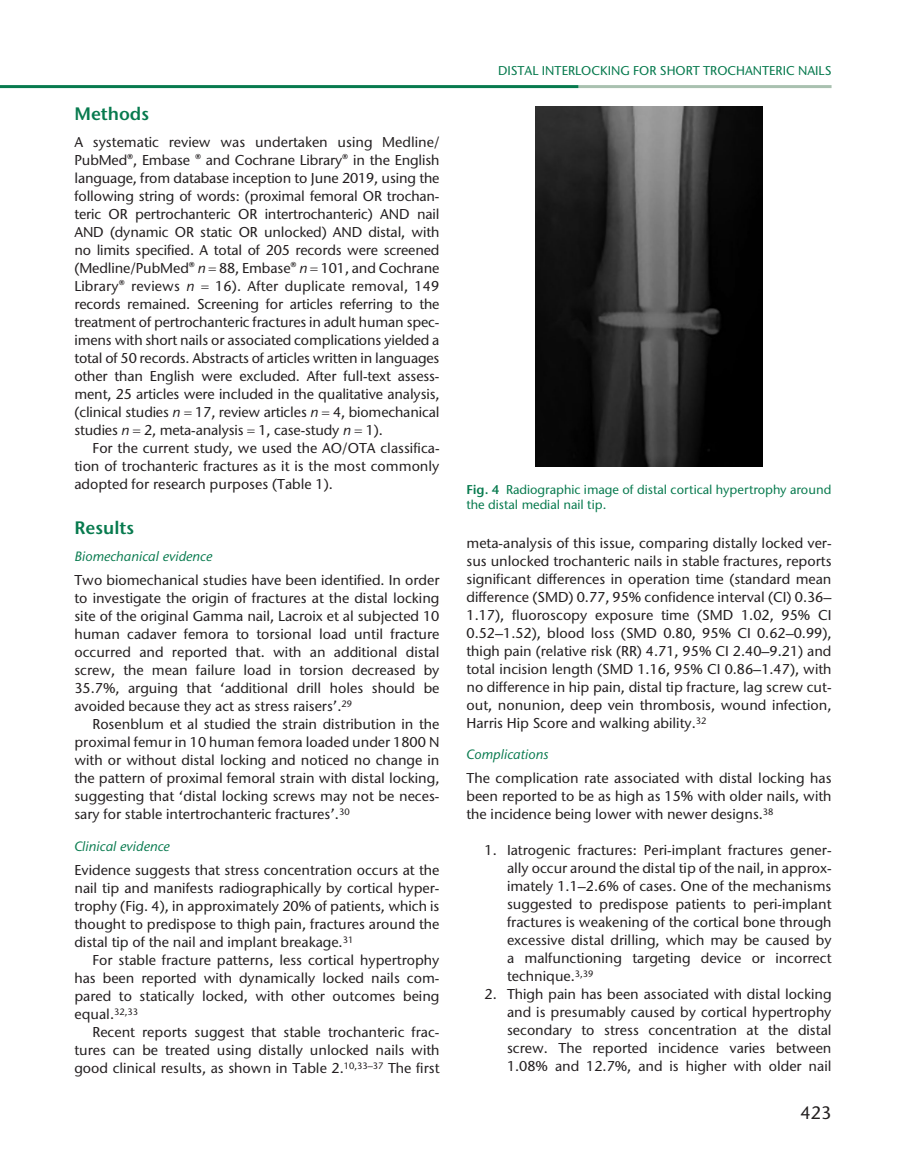
<style>
.page{position:relative;width:906px;height:1170px;background:#fff}
.page>*{position:absolute;margin:0;border:0;box-sizing:border-box;transform-origin:0 0}
.t1{font:600 18px "Stone Sans ITC Pro";color:#077a4e}
.t2{font:500 18px "Stone Sans ITC Pro";color:#231f20}
.t3{font:500 14.25px/18px "Stone Sans ITC Pro";color:#231f20;text-align:justify}
.t4{font:italic 500 13.5px "Stone Sans ITC Pro";color:#077a4e}
.t5{font:500 12.75px/15px "Stone Sans ITC Pro";color:#077a4e}
.s1{font-style:italic}
.s2{font-weight:600}
</style>
<div class="page">
<hr style="left:578px;top:85px;width:253px;height:3px;background:#a9c1b0">
<hr style="left:0;top:85px;width:578px;height:3px;background:#077a4e">
<img style="left:536px;top:106px;width:226px;height:360px">
<p class="t1" style="left:74px;top:102px;width:76px">Methods</p>
<p class="t3" style="left:74px;top:132px;width:366px">A systematic review was undertaken using Medline/ PubMed®, Embase ® and Cochrane Library® in the English language, from database inception to June 2019, using the following string of words: (proximal femoral OR trochan&shy;teric OR pertrochanteric OR intertrochanteric) AN D nail AN D (dynamic OR static OR unlocked) AN D distal, with no limits specified. A total of 205 records were screened (Medline/PubMed® <span class="s1">n</span> 88, Embase® <span class="s1">n</span> 101, and Cochrane Library® reviews <span class="s1">n</span></p>
<p class="t3" style="left:74px;top:276px;width:366px;text-indent:141px">16). After duplicate removal, 149 records remained. Screening for articles referring to the treatment of pertrochanteric fractures in adult human spec&shy;imens with short nails or associated complications yielded a total of 50 records. Abstracts of articles written in languages other than English were excluded. After full-text assess&shy;ment, 25 articles were included in the qualitative analysis, (clinical studies <span class="s1">n</span> 17, review articles <span class="s1">n</span> 4, biomechanical studies <span class="s1">n</span> 2, meta-analysis 1, case-study <span class="s1">n</span> 1).</p>
<p class="t3" style="left:74px;top:438px;width:366px;text-indent:18px">For the current study, we used the AO/OTA classifica&shy;tion of trochanteric fractures as it is the most commonly adopted for research purposes (Table 1).</p>
<p class="t1" style="left:74px;top:516px;width:61px">Results</p>
<p class="t4" style="left:74px;top:548px;width:139px">Biomechanical evidence</p>
<p class="t3" style="left:74px;top:570px;width:366px">Two biomechanical studies have been identified. In order to investigate the origin of fractures at the distal locking site of the original Gamma nail, Lacroix et al subjected 10 human cadaver femora to torsional load until fracture occurred and reported that. with an additional distal screw, the mean failure load in torsion decreased by 35.7%, arguing that ‘additional drill holes should be avoided because they act as stress raisers’.<sup>29</sup></p>
<p class="t3" style="left:74px;top:714px;width:366px;text-align:left;text-indent:18px">Rosenblum et al studied the strain distribution in the proximal femur in 10 human femora loaded under 1800 N with or without distal locking and noticed no change in the pattern of proximal femoral strain with distal locking, suggesting that ‘distal locking screws may not be neces&shy;sary for stable intertrochanteric fractures’.<sup>30</sup></p>
<p class="t4" style="left:74px;top:837px;width:97px">Clinical evidence</p>
<p class="t3" style="left:74px;top:860px;width:366px">Evidence suggests that stress concentration occurs at the nail tip and manifests radiographically by cortical hyper&shy;trophy (Fig. 4), in approximately 20% of patients, which is thought to predispose to thigh pain, fractures around the distal tip of the nail and implant breakage.<sup>31</sup></p>
<p class="t3" style="left:74px;top:950px;width:366px;text-indent:18px">For stable fracture patterns, less cortical hypertrophy has been reported with dynamically locked nails com&shy;pared to statically locked, with other outcomes being equal.<sup>32,33</sup></p>
<p class="t3" style="left:74px;top:1022px;width:366px;text-indent:18px">Recent reports suggest that stable trochanteric frac&shy;tures can be treated using distally unlocked nails with good clinical results, as shown in Table 2.<sup>10,33–37</sup> The first</p>
<p class="t5" style="left:498px;top:63px;width:17px">Distal</p>
<p class="t5" style="left:542px;top:63px;width:22px">interloc</p>
<p class="t5" style="left:600px;top:63px;width:42px">king for</p>
<p class="t5" style="left:660px;top:63px;width:9px">short</p>
<p class="t5" style="left:703px;top:63px;width:10px">trocha</p>
<p class="t5" style="left:753px;top:63px;width:17px">nteric</p>
<p class="t5" style="left:798px;top:63px;width:17px">nails</p>
<p class="t5" style="left:466px;top:481px;width:366px"><span class="s2">Fig. 4</span> Radiographic image of distal cortical hypertrophy around the distal medial nail tip.</p>
<p class="t3" style="left:466px;top:533px;width:366px">meta-analysis of this issue, comparing distally locked ver&shy;sus unlocked trochanteric nails in stable fractures, reports significant differences in operation time (standard mean difference (SMD) 0.77, 95% confidence interval (CI) 0.36– 1.17), fluoroscopy exposure time (SMD 1.02, 95% CI 0.52–1.52), blood loss (SMD 0.80, 95% CI 0.62–0.99), thigh pain (relative risk (RR) 4.71, 95% CI 2.40–9.21) and total incision length (SMD 1.16, 95% CI 0.86–1.47), with no difference in hip pain, distal tip fracture, lag screw cut&shy;out, nonunion, deep vein thrombosis, wound infection, Harris Hip Score and walking ability.<sup>32</sup></p>
<p class="t4" style="left:466px;top:746px;width:84px">Complications</p>
<p class="t3" style="left:466px;top:769px;width:366px">The complication rate associated with distal locking has been reported to be as high as 15% with older nails, with the incidence being lower with newer designs.<sup>38</sup></p>
<p class="t3" style="left:507px;top:841px;width:326px;text-indent:-23px">1. Iatrogenic fractures: Peri-implant fractures gener&shy;ally occur around the distal tip of the nail, in approx&shy;imately 1.1–2.6% of cases. One of the mechanisms suggested to predispose patients to peri-implant fractures is weakening of the cortical bone through excessive distal drilling, which may be caused by a malfunctioning targeting device or incorrect technique.<sup>3,39</sup></p>
<p class="t3" style="left:507px;top:985px;width:326px;text-indent:-23px">2. Thigh pain has been associated with distal locking and is presumably caused by cortical hypertrophy secondary to stress concentration at the distal screw. The reported incidence varies between 1.08% and 12.7%, and is higher with older nail</p>
<p class="t2" style="left:800px;top:1101px;width:32px">423</p>
</div>
